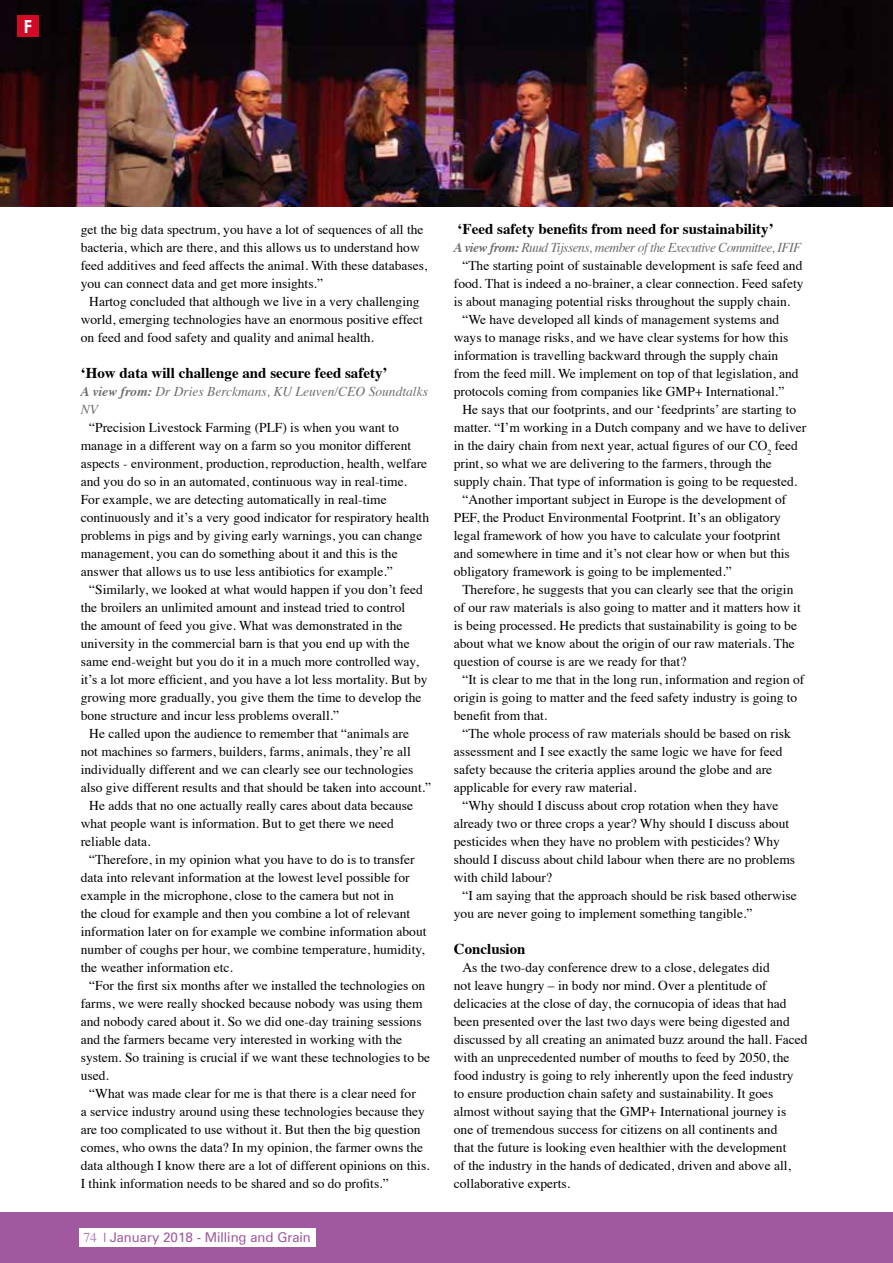
<style>
.page{position:relative;width:893px;height:1263px;background:#fff}
.page>*{position:absolute;margin:0;border:0;box-sizing:border-box;transform-origin:0 0}
.t1{font:700 18px "Century Gothic";color:#fff}
.t2{font:700 15px "Times";color:#000}
.t3{font:13.5px/18px "Times";color:#000}
.t4{font:italic 13.5px "Times";letter-spacing:-.04em;color:#6e6e6e}
.t5{font:italic 13.5px/18px "Times";color:#6e6e6e}
.t6{font:13.5px "Zurich BT";color:#a0589f}
.s1{font-weight:700}
.s2{font-family:"Times";color:#b17ab4}
.s3{font-family:"Times"}
</style>
<div class="page">
<img style="left:0;top:0;width:893px;height:206px">
<div style="left:0;top:1213px;width:892px;height:50px;background:#a0589f"></div>
<div style="left:17px;top:16px;width:22px;height:21px;background:#d30a25"></div>
<div style="left:79px;top:1228px;width:236px;height:18px;background:#fff"></div>
<h1 class="t1" style="left:24px;top:15px;width:10px">F</h1>
<p class="t3" style="left:81px;top:219px;width:348px">get the big data spectrum, you have a lot of sequences of all the bacteria, which are there, and this allows us to understand how feed additives and feed affects the animal. With these databases, you can connect data and get more insights.”</p>
<p class="t3" style="left:81px;top:291px;width:344px;text-indent:9px">Hartog concluded that although we live in a very challenging world, emerging technologies have an enormous positive effect on feed and food safety and quality and animal health.</p>
<p class="t2" style="left:81px;top:359px;width:308px">‘How data will challenge and secure feed safety’</p>
<p class="t5" style="left:81px;top:382px;width:349px"><span class="s1">A view from:</span> Dr Dries Berckmans, KU Leuven/CEO Soundtalks<br>NV</p>
<p class="t3" style="left:81px;top:417px;width:350px;text-indent:9px">“Precision Livestock Farming (PLF) is when you want to manage in a different way on a farm so you monitor different aspects - environment, production, reproduction, health, welfare and you do so in an automated, continuous way in real-time.<br>For example, we are detecting automatically in real-time continuously and it’s a very good indicator for respiratory health problems in pigs and by giving early warnings, you can change management, you can do something about it and this is the answer that allows us to use less antibiotics for example.”</p>
<p class="t3" style="left:81px;top:579px;width:348px;text-indent:9px">“Similarly, we looked at what would happen if you don’t feed the broilers an unlimited amount and instead tried to control<br>the amount of feed you give. What was demonstrated in the university in the commercial barn is that you end up with the same end-weight but you do it in a much more controlled way, it’s a lot more efficient, and you have a lot less mortality. But by growing more gradually, you give them the time to develop the bone structure and incur less problems overall.”</p>
<p class="t3" style="left:89px;top:723px;width:321px">He called upon the audience to remember that “animals are</p>
<p class="t3" style="left:81px;top:741px;width:331px">not machines so farmers, builders, farms, animals, they’re all</p>
<p class="t3" style="left:81px;top:759px;width:334px">individually different and we can clearly see our technologies</p>
<p class="t3" style="left:81px;top:777px;width:352px">also give different results and that should be taken into account.”</p>
<p class="t3" style="left:89px;top:795px;width:325px">He adds that no one actually really cares about data because</p>
<p class="t3" style="left:81px;top:813px;width:315px">what people want is information. But to get there we need</p>
<p class="t3" style="left:81px;top:831px;width:71px">reliable data.</p>
<p class="t3" style="left:89px;top:849px;width:327px">“Therefore, in my opinion what you have to do is to transfer</p>
<p class="t3" style="left:81px;top:867px;width:330px">data into relevant information at the lowest level possible for</p>
<p class="t3" style="left:81px;top:885px;width:315px">example in the microphone, close to the camera but not in</p>
<p class="t3" style="left:81px;top:903px;width:331px">the cloud for example and then you combine a lot of relevant</p>
<p class="t3" style="left:81px;top:921px;width:347px">information later on for example we combine information about</p>
<p class="t3" style="left:81px;top:939px;width:345px">number of coughs per hour, we combine temperature, humidity,</p>
<p class="t3" style="left:81px;top:957px;width:154px">the weather information etc.</p>
<p class="t3" style="left:89px;top:975px;width:337px">“For the first six months after we installed the technologies on</p>
<p class="t3" style="left:81px;top:993px;width:343px">farms, we were really shocked because nobody was using them</p>
<p class="t3" style="left:81px;top:1011px;width:342px">and nobody cared about it. So we did one-day training sessions</p>
<p class="t3" style="left:81px;top:1029px;width:323px">and the farmers became very interested in working with the</p>
<p class="t3" style="left:81px;top:1047px;width:351px">system. So training is crucial if we want these technologies to be</p>
<p class="t3" style="left:81px;top:1065px;width:30px">used.</p>
<p class="t3" style="left:89px;top:1083px;width:328px">“What was made clear for me is that there is a clear need for</p>
<p class="t3" style="left:81px;top:1101px;width:346px">a service industry around using these technologies because they</p>
<p class="t3" style="left:81px;top:1119px;width:341px">are too complicated to use without it. But then the big question</p>
<p class="t3" style="left:81px;top:1137px;width:344px">comes, who owns the data? In my opinion, the farmer owns the</p>
<p class="t3" style="left:81px;top:1155px;width:350px">data although I know there are a lot of different opinions on this.</p>
<p class="t3" style="left:81px;top:1173px;width:309px">I think information needs to be shared and so do profits.”</p>
<p class="t6" style="left:83px;top:1229px;width:229px"><span class="s2">74</span> <span class="s3">|</span> January 2018 - Milling and Grain</p>
<p class="t2" style="left:458px;top:215px;width:318px">‘Feed safety benefits from need for sustainability’</p>
<p class="t4" style="left:454px;top:236px;width:349px"><span class="s1">A view from:</span> Ruud Tijssens, member of the Executive Committee, IFIF</p>
<p class="t3" style="left:462px;top:255px;width:342px">“The starting point of sustainable development is safe feed and</p>
<p class="t3" style="left:454px;top:273px;width:351px">food. That is indeed a no-brainer, a clear connection. Feed safety</p>
<p class="t3" style="left:454px;top:291px;width:338px">is about managing potential risks throughout the supply chain.</p>
<p class="t3" style="left:462px;top:309px;width:318px">“We have developed all kinds of management systems and</p>
<p class="t3" style="left:454px;top:327px;width:336px">ways to manage risks, and we have clear systems for how this</p>
<p class="t3" style="left:454px;top:345px;width:326px">information is travelling backward through the supply chain</p>
<p class="t3" style="left:454px;top:363px;width:346px">from the feed mill. We implement on top of that legislation, and</p>
<p class="t3" style="left:454px;top:381px;width:332px">protocols coming from companies like GMP+ International.”</p>
<p class="t3" style="left:462px;top:399px;width:335px">He says that our footprints, and our ‘feedprints’ are starting to</p>
<p class="t3" style="left:454px;top:417px;width:354px">matter. “I’m working in a Dutch company and we have to deliver</p>
<p class="t3" style="left:454px;top:435px;width:346px">in the dairy chain from next year, actual figures of our CO<sub>2</sub> feed</p>
<p class="t3" style="left:454px;top:453px;width:319px">print, so what we are delivering to the farmers, through the</p>
<p class="t3" style="left:454px;top:471px;width:345px">supply chain. That type of information is going to be requested.</p>
<p class="t3" style="left:462px;top:489px;width:325px">“Another important subject in Europe is the development of</p>
<p class="t3" style="left:454px;top:507px;width:329px">PEF, the Product Environmental Footprint. It’s an obligatory</p>
<p class="t3" style="left:454px;top:525px;width:328px">legal framework of how you have to calculate your footprint</p>
<p class="t3" style="left:454px;top:543px;width:337px">and somewhere in time and it’s not clear how or when but this</p>
<p class="t3" style="left:454px;top:561px;width:279px">obligatory framework is going to be implemented.”</p>
<p class="t3" style="left:462px;top:579px;width:333px">Therefore, he suggests that you can clearly see that the origin</p>
<p class="t3" style="left:454px;top:597px;width:348px">of our raw materials is also going to matter and it matters how it</p>
<p class="t3" style="left:454px;top:615px;width:345px">is being processed. He predicts that sustainability is going to be</p>
<p class="t3" style="left:454px;top:633px;width:342px">about what we know about the origin of our raw materials. The</p>
<p class="t3" style="left:454px;top:651px;width:234px">question of course is are we ready for that?</p>
<p class="t3" style="left:462px;top:669px;width:343px">“It is clear to me that in the long run, information and region of</p>
<p class="t3" style="left:454px;top:687px;width:345px">origin is going to matter and the feed safety industry is going to</p>
<p class="t3" style="left:454px;top:705px;width:95px">benefit from that.</p>
<p class="t3" style="left:462px;top:723px;width:330px">“The whole process of raw materials should be based on risk</p>
<p class="t3" style="left:454px;top:741px;width:330px">assessment and I see exactly the same logic we have for feed</p>
<p class="t3" style="left:454px;top:759px;width:320px">safety because the criteria applies around the globe and are</p>
<p class="t3" style="left:454px;top:777px;width:184px">applicable for every raw material.</p>
<p class="t3" style="left:462px;top:795px;width:318px">“Why should I discuss about crop rotation when they have</p>
<p class="t3" style="left:454px;top:813px;width:337px">already two or three crops a year? Why should I discuss about</p>
<p class="t3" style="left:454px;top:831px;width:327px">pesticides when they have no problem with pesticides? Why</p>
<p class="t3" style="left:454px;top:849px;width:343px">should I discuss about child labour when there are no problems</p>
<p class="t3" style="left:454px;top:867px;width:100px">with child labour?</p>
<p class="t3" style="left:462px;top:885px;width:336px">“I am saying that the approach should be risk based otherwise</p>
<p class="t3" style="left:454px;top:903px;width:300px">you are never going to implement something tangible.”</p>
<p class="t2" style="left:454px;top:935px;width:73px">Conclusion</p>
<p class="t3" style="left:454px;top:957px;width:355px;text-indent:9px">As the two-day conference drew to a close, delegates did<br>not leave hungry – in body nor mind. Over a plentitude of delicacies at the close of day, the cornucopia of ideas that had been presented over the last two days were being digested and discussed by all creating an animated buzz around the hall. Faced with an unprecedented number of mouths to feed by 2050, the food industry is going to rely inherently upon the feed industry to ensure production chain safety and sustainability. It goes almost without saying that the GMP+ International journey is one of tremendous success for citizens on all continents and<br>that the future is looking even healthier with the development<br>of the industry in the hands of dedicated, driven and above all, collaborative experts.</p>
</div>
